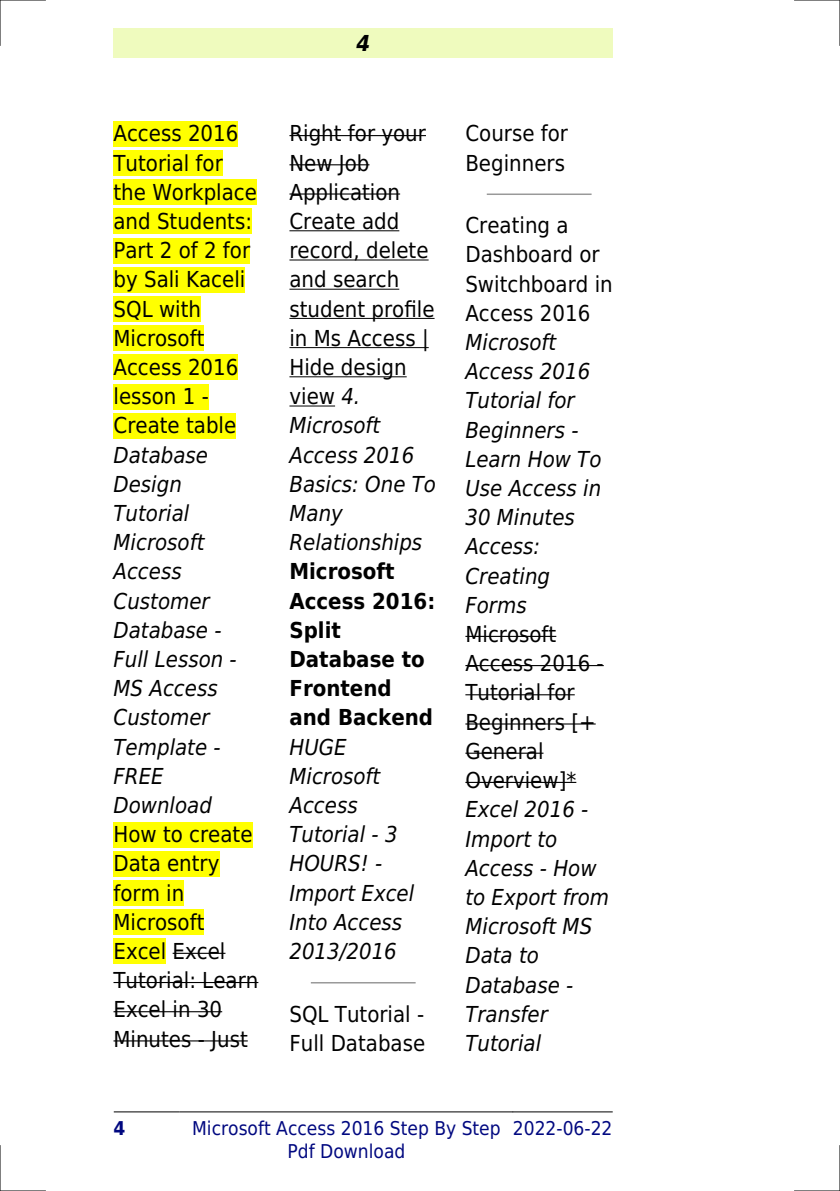
<style>
.page{position:relative;width:840px;height:1191px;background:#fff}
.page>*{position:absolute;margin:0;border:0;box-sizing:border-box;transform-origin:0 0}
.t1{font:22px/29.2px "DejaVu Sans Condensed";color:#000}
.t2{font:italic 22px/29.2px "DejaVu Sans Condensed";color:#000}
.t3{font:700 22px/29.2px "DejaVu Sans Condensed";color:#000}
.t4{font:italic 700 22px "DejaVu Sans Condensed";color:#000}
.t5{font:19px/22.8px "DejaVu Sans Condensed";color:#000880;text-align:center}
.t6{font:700 19px "DejaVu Sans Condensed";color:#000880}
.s1{font-style:italic}
</style>
<div class="page">
<div style="left:113px;top:28px;width:499px;height:30px;background:#effbbe"></div>
<hr style="left:114px;top:1111px;width:66px;height:1px;background:#000">
<hr style="left:180px;top:1111px;width:332px;height:1px;background:#000">
<hr style="left:513px;top:1111px;width:99px;height:1px;background:#000">
<div style="left:113px;top:121px;width:125px;height:25px;background:#ff0"></div>
<div style="left:113px;top:150px;width:110px;height:26px;background:#ff0"></div>
<div style="left:113px;top:179px;width:144px;height:26px;background:#ff0"></div>
<div style="left:113px;top:208px;width:139px;height:26px;background:#ff0"></div>
<div style="left:113px;top:238px;width:137px;height:25px;background:#ff0"></div>
<div style="left:113px;top:267px;width:132px;height:25px;background:#ff0"></div>
<div style="left:113px;top:296px;width:88px;height:26px;background:#ff0"></div>
<div style="left:113px;top:325px;width:91px;height:26px;background:#ff0"></div>
<div style="left:113px;top:354px;width:125px;height:26px;background:#ff0"></div>
<div style="left:113px;top:384px;width:96px;height:25px;background:#ff0"></div>
<div style="left:113px;top:413px;width:123px;height:25px;background:#ff0"></div>
<div style="left:113px;top:821px;width:139px;height:26px;background:#ff0"></div>
<div style="left:113px;top:851px;width:106px;height:25px;background:#ff0"></div>
<div style="left:113px;top:880px;width:71px;height:25px;background:#ff0"></div>
<div style="left:113px;top:909px;width:91px;height:26px;background:#ff0"></div>
<div style="left:113px;top:938px;width:53px;height:26px;background:#ff0"></div>
<hr style="left:172px;top:952px;width:53px;height:2px;background:#000">
<hr style="left:113px;top:982px;width:145px;height:1px;background:#000">
<hr style="left:113px;top:1011px;width:109px;height:1px;background:#000">
<hr style="left:113px;top:1040px;width:134px;height:1px;background:#000">
<hr style="left:289px;top:135px;width:137px;height:1px;background:#000">
<hr style="left:289px;top:164px;width:80px;height:1px;background:#000">
<hr style="left:289px;top:193px;width:111px;height:2px;background:#000">
<hr style="left:289px;top:230px;width:110px;height:1px;background:#000">
<hr style="left:289px;top:259px;width:139px;height:1px;background:#000">
<hr style="left:289px;top:289px;width:110px;height:1px;background:#000">
<hr style="left:289px;top:318px;width:145px;height:1px;background:#000">
<hr style="left:289px;top:347px;width:139px;height:1px;background:#000">
<hr style="left:289px;top:376px;width:117px;height:1px;background:#000">
<hr style="left:289px;top:405px;width:46px;height:1px;background:#000">
<hr style="left:311px;top:982px;width:103px;height:1px;background:#999">
<hr style="left:487px;top:193px;width:103px;height:2px;background:#999">
<hr style="left:465px;top:636px;width:91px;height:1px;background:#000">
<hr style="left:465px;top:665px;width:138px;height:1px;background:#000">
<hr style="left:465px;top:694px;width:109px;height:1px;background:#000">
<hr style="left:465px;top:723px;width:130px;height:1px;background:#000">
<hr style="left:465px;top:752px;width:78px;height:1px;background:#000">
<hr style="left:465px;top:782px;width:111px;height:1px;background:#000">
<hr style="left:0;top:0;width:45px;height:1px;background:#000">
<hr style="left:794px;top:0;width:45px;height:1px;background:#000">
<hr style="left:0;top:1190px;width:45px;height:1px;background:#000">
<hr style="left:794px;top:1190px;width:45px;height:1px;background:#000">
<hr style="left:0;top:0;width:1px;height:45px;background:#000">
<hr style="left:0;top:1145px;width:1px;height:46px;background:#000">
<hr style="left:839px;top:0;width:1px;height:45px;background:#000">
<hr style="left:839px;top:1145px;width:1px;height:46px;background:#000">
<p class="t1" style="left:113px;top:119px;width:145px">Access 2016<br>Tutorial for the Workplace and Students:<br>Part 2 of 2 for by Sali Kaceli<br>SQL with<br>Microsoft<br>Access 2016 lesson 1 -<br>Create table</p>
<p class="t2" style="left:113px;top:440px;width:125px">Database<br>Design<br>Tutorial<br>Microsoft<br>Access<br>Customer<br>Database -<br>Full Lesson -<br>MS Access<br>Customer<br>Template -<br>FREE<br>Download</p>
<p class="t1" style="left:113px;top:820px;width:146px">How to create<br>Data entry form in<br>Microsoft<br>Excel Excel<br>Tutorial: Learn<br>Excel in 30<br>Minutes - Just</p>
<p class="t4" style="left:356px;top:30px;width:15px">4</p>
<p class="t1" style="left:289px;top:119px;width:148px">Right for your<br>New Job<br>Application<br>Create add record, delete and search student profile in Ms Access |<br>Hide design view <span class="s1">4.<br>Microsoft<br>Access 2016<br>Basics: One To<br>Many<br>Relationships</span></p>
<p class="t3" style="left:289px;top:557px;width:147px">Microsoft<br>Access 2016:<br>Split<br>Database to<br>Frontend and Backend</p>
<p class="t2" style="left:289px;top:732px;width:126px">HUGE<br>Microsoft<br>Access<br>Tutorial - 3<br>HOURS! -<br>Import Excel<br>Into Access<br>2013/2016</p>
<p class="t1" style="left:289px;top:999px;width:137px">SQL Tutorial -<br>Full Database</p>
<p class="t1" style="left:465px;top:119px;width:104px">Course for<br>Beginners</p>
<p class="t1" style="left:465px;top:211px;width:149px">Creating a<br>Dashboard or<br>Switchboard in<br>Access 2016</p>
<p class="t2" style="left:465px;top:328px;width:137px">Microsoft<br>Access 2016<br>Tutorial for<br>Beginners -<br>Learn How To<br>Use Access in<br>30 Minutes<br>Access:<br>Creating<br>Forms</p>
<p class="t1" style="left:465px;top:620px;width:140px">Microsoft<br>Access 2016 -<br>Tutorial for<br>Beginners [+<br>General<br>Overview]*</p>
<p class="t2" style="left:465px;top:795px;width:145px">Excel 2016 -<br>Import to<br>Access - How to Export from<br>Microsoft MS<br>Data to<br>Database -<br>Transfer<br>Tutorial</p>
<p class="t6" style="left:113px;top:1117px;width:13px">4</p>
<p class="t5" style="left:192px;top:1117px;width:310px">Microsoft Access 2016 Step By Step<br>Pdf Download</p>
<p class="t5" style="left:512px;top:1117px;width:101px">2022-06-22</p>
</div>
